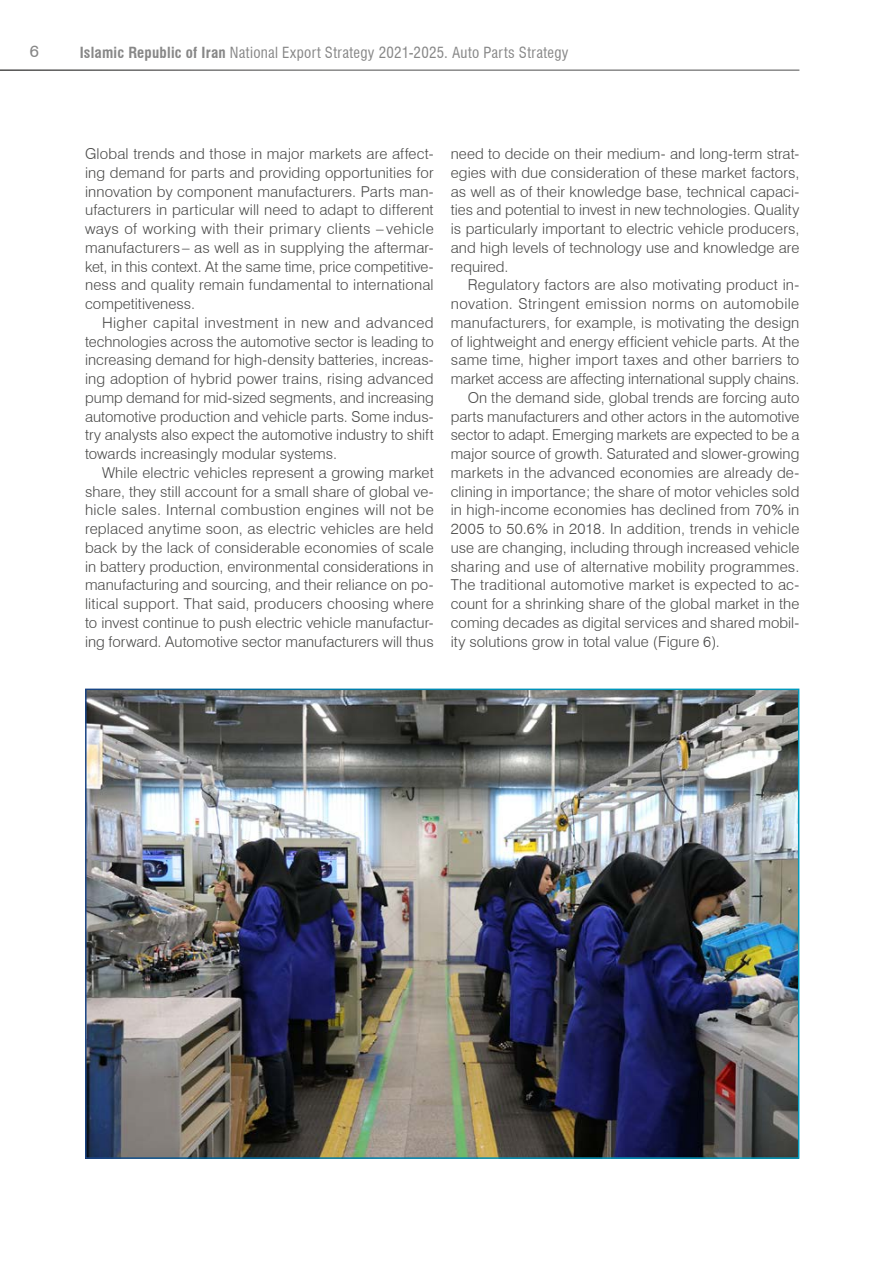
<style>
.page{position:relative;width:893px;height:1263px;background:#fff}
.page>*{position:absolute;margin:0;border:0;box-sizing:border-box;transform-origin:0 0}
.t1{font:16.5px "Swiss 721 BT";color:#878787}
.Body_text_2Col{font:300 15px/18.8px "Swiss 721 BT";color:#4a4a49;text-align:justify}
.sin_sangrado{font:300 15px/18.8px "Swiss 721 BT";letter-spacing:.01em;color:#4a4a49;text-align:justify}
.t2{font:condensed 15px "Swiss 721 BT";letter-spacing:.025em;color:#878787}
.s1{font-weight:700}
</style>
<div class="page">
<img style="left:88px;top:692px;width:708px;height:464px">
<p class="t1" style="left:30px;top:41px;width:11px">6</p>
<p class="t2" style="left:80px;top:43px;width:490px"><span class="s1">Islamic Republic of Iran</span> National Export Strategy 2021-2025. Auto Parts Strategy</p>
<p class="sin_sangrado" style="left:85px;top:144px;width:350px">Global trends and those in major markets are affect&shy;ing demand for parts and providing opportunities for innovation by component manufacturers. Parts man&shy;ufacturers in particular will need to adapt to different ways of working with their primary clients – vehicle manufacturers – as well as in supplying the aftermar&shy;ket, in this context. At the same time, price competitive&shy;ness and quality remain fundamental to international competitiveness.</p>
<p class="Body_text_2Col" style="left:85px;top:313px;width:350px;text-indent:17px">Higher capital investment in new and advanced technologies across the automotive sector is leading to increasing demand for high-density batteries, increas&shy;ing adoption of hybrid power trains, rising advanced pump demand for mid-sized segments, and increasing automotive production and vehicle parts. Some indus&shy;try analysts also expect the automotive industry to shift towards increasingly modular systems.</p>
<p class="Body_text_2Col" style="left:85px;top:463px;width:350px;text-indent:17px">While electric vehicles represent a growing market share, they still account for a small share of global ve&shy;hicle sales. Internal combustion engines will not be replaced anytime soon, as electric vehicles are held back by the lack of considerable economies of scale in battery production, environmental considerations in manufacturing and sourcing, and their reliance on po&shy;litical support. That said, producers choosing where to invest continue to push electric vehicle manufactur&shy;ing forward. Automotive sector manufacturers will thus</p>
<p class="Body_text_2Col" style="left:451px;top:144px;width:350px">need to decide on their medium- and long-term strat&shy;egies with due consideration of these market factors, as well as of their knowledge base, technical capaci&shy;ties and potential to invest in new technologies. Quality is particularly important to electric vehicle producers, and high levels of technology use and knowledge are required.</p>
<p class="Body_text_2Col" style="left:451px;top:275px;width:350px;text-indent:17px">Regulatory factors are also motivating product in&shy;novation. Stringent emission norms on automobile manufacturers, for example, is motivating the design of lightweight and energy efficient vehicle parts. At the same time, higher import taxes and other barriers to market access are affecting international supply chains.</p>
<p class="Body_text_2Col" style="left:451px;top:388px;width:350px;text-indent:17px">On the demand side, global trends are forcing auto parts manufacturers and other actors in the automotive sector to adapt. Emerging markets are expected to be a major source of growth. Saturated and slower-growing markets in the advanced economies are already de&shy;clining in importance; the share of motor vehicles sold in high-income economies has declined from 70% in 2005 to 50.6% in 2018. In addition, trends in vehicle use are changing, including through increased vehicle sharing and use of alternative mobility programmes.<br>The traditional automotive market is expected to ac&shy;count for a shrinking share of the global market in the coming decades as digital services and shared mobil&shy;ity solutions grow in total value (Figure 6).</p>
</div>
